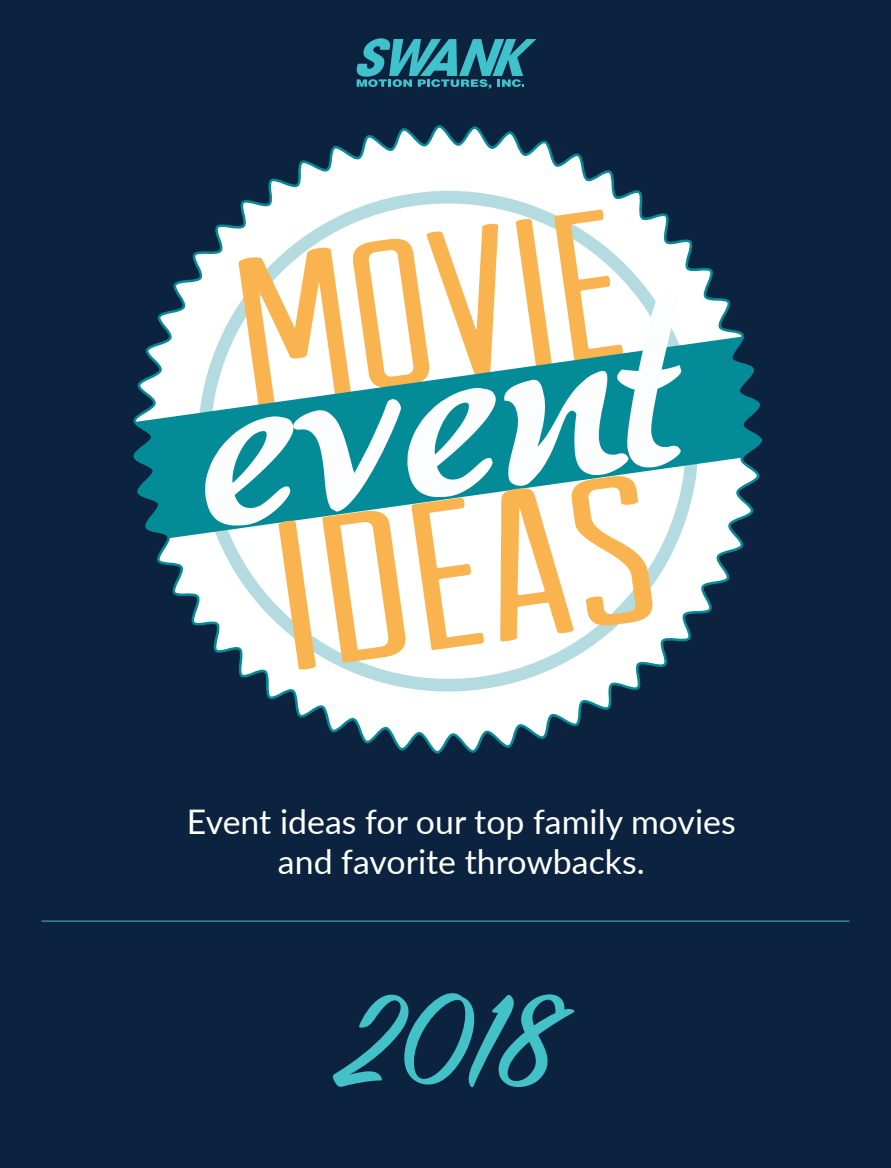
<style>
.page{position:relative;width:891px;height:1168px;background:#0c233f}
.page>*{position:absolute;margin:0;border:0;box-sizing:border-box;transform-origin:0 0}
.t1{font:259.05px "aka Dora";color:#fbfdff;scale:1.23 1}
.t2{font:145.2px "Sign Painter House Script";color:#42c1c8}
.t3{font:33.9px/40.7px "Lato";color:#fff;text-align:center}
</style>
<div class="page">
<hr style="left:42px;top:921px;width:807px;height:1px;background:#42c1c8">
<svg style="left:133px;top:125px;width:629px;height:629px"></svg>
<svg style="left:188px;top:181px;width:521px;height:520px"></svg>
<svg style="left:238px;top:224px;width:260px;height:107px;background:#f9deb5"></svg>
<svg style="left:516px;top:209px;width:107px;height:122px;background:#f6e2c2"></svg>
<svg style="left:135px;top:331px;width:577px;height:214px;background:#55a8ab"></svg>
<svg style="left:278px;top:521px;width:38px;height:149px;background:#f8daad"></svg>
<svg style="left:322px;top:498px;width:162px;height:165px;background:#f0dfbd"></svg>
<svg style="left:500px;top:475px;width:153px;height:166px;background:#f1ddb7"></svg>
<svg style="left:356px;top:38px;width:180px;height:51px"></svg>
<h1 class="t1" style="left:172px;top:265px;width:398px;rotate:-8deg">event</h1>
<p class="t3" style="left:187px;top:800px;width:550px">Event ideas for our top family movies and favorite throwbacks.</p>
<h2 class="t2" style="left:337px;top:950px;width:219px">2018</h2>
</div>
